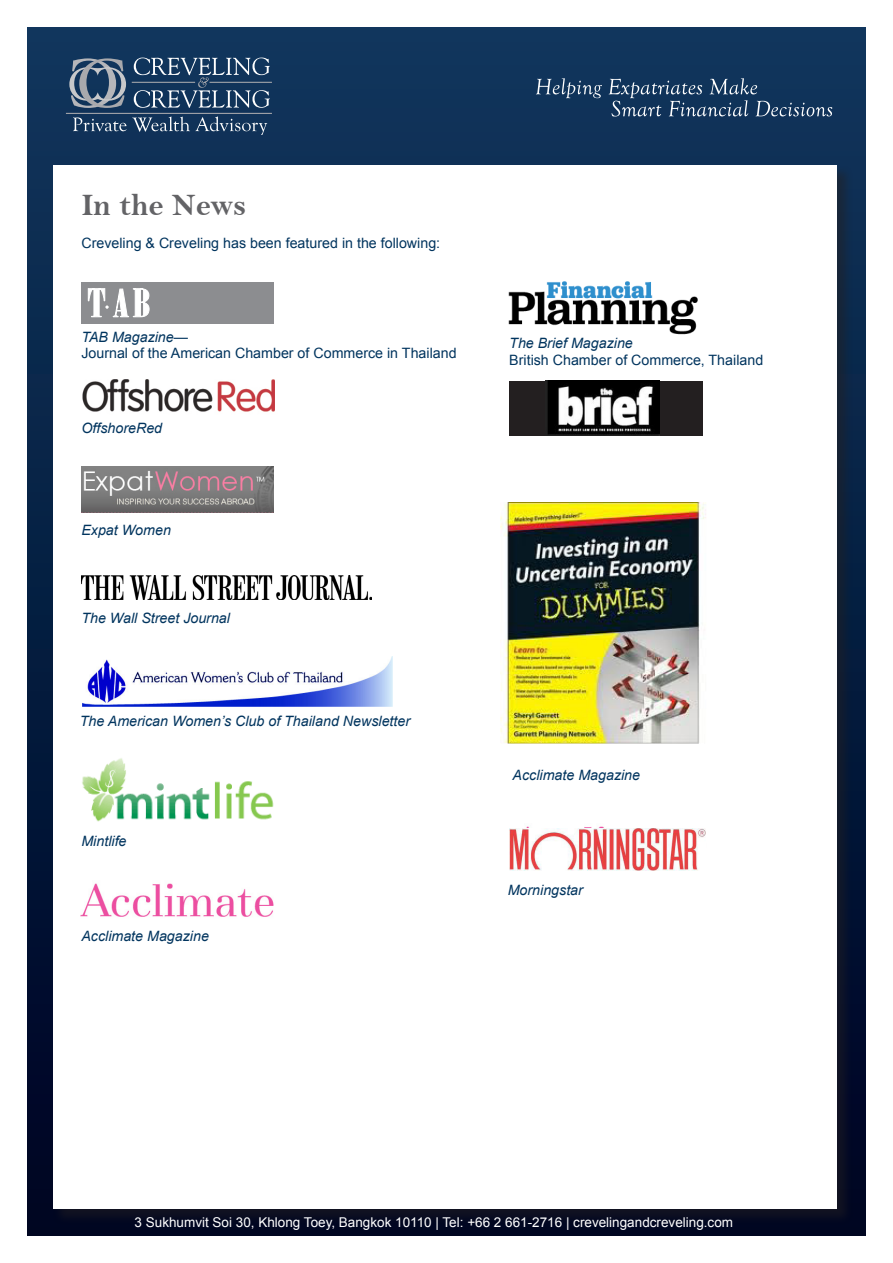
<style>
.page{position:relative;width:893px;height:1263px;background:#fff}
.page>*{position:absolute;margin:0;border:0;box-sizing:border-box;transform-origin:0 0}
.t1{font:31.5px "Bell MT Bold";color:#636366}
.t2{font:italic 14.25px "Arial";color:#00345e}
.t3{font:14.25px "Arial";color:#00345e}
.t4{font:13.5px "Arial";color:#fff}
.s1{font-style:normal}
</style>
<div class="page">
<div style="left:27px;top:27px;width:839px;height:1209px;background:linear-gradient(to bottom,#0f375d,#000322)"></div>
<div style="left:53px;top:165px;width:800px;height:1060px;background:#231f20;opacity:.5"></div>
<div style="left:54px;top:166px;width:783px;height:1043px;background:#fff"></div>
<svg style="left:69px;top:58px;width:57px;height:50px;background:#5d7087"></svg>
<hr style="left:132px;top:82px;width:63px;height:1px;background:#a8a9ad">
<hr style="left:210px;top:82px;width:62px;height:1px;background:#a8a9ad">
<hr style="left:66px;top:113px;width:206px;height:1px;background:#a8a9ad">
<svg style="left:134px;top:57px;width:136px;height:51px;background:#3a5777"></svg>
<svg style="left:73px;top:116px;width:194px;height:19px;background:#324f70"></svg>
<svg style="left:536px;top:78px;width:66px;height:20px"></svg>
<svg style="left:609px;top:78px;width:223px;height:38px;background:#2d4c6e"></svg>
<img style="left:82px;top:379px;width:193px;height:33px">
<img style="left:81px;top:466px;width:192px;height:46px">
<img style="left:81px;top:575px;width:290px;height:25px">
<img style="left:83px;top:657px;width:310px;height:50px">
<img style="left:82px;top:758px;width:192px;height:64px">
<img style="left:80px;top:883px;width:194px;height:34px">
<img style="left:500px;top:503px;width:206px;height:240px">
<img style="left:508px;top:281px;width:190px;height:54px">
<div style="left:509px;top:381px;width:193px;height:55px;background:#231f20"></div>
<img style="left:547px;top:381px;width:113px;height:55px">
<div style="left:81px;top:282px;width:192px;height:41px;background:#8c8d90"></div>
<svg style="left:88px;top:288px;width:61px;height:29px"></svg>
<img style="left:509px;top:828px;width:196px;height:43px">
<p class="t1" style="left:81px;top:186px;width:166px">In the News</p>
<p class="t3" style="left:81px;top:234px;width:360px">Creveling &amp; Creveling has been featured in the following:</p>
<p class="t2" style="left:81px;top:327px;width:108px">TAB Magazine<span class="s1">—</span></p>
<p class="t3" style="left:81px;top:344px;width:377px">Journal of the American Chamber of Commerce in Thailand</p>
<p class="t2" style="left:81px;top:419px;width:82px">OffshoreRed</p>
<p class="t2" style="left:81px;top:520px;width:91px">Expat Women</p>
<p class="t2" style="left:81px;top:609px;width:150px">The Wall Street Journal</p>
<p class="t2" style="left:80px;top:712px;width:332px">The American Women’s Club of Thailand Newsletter</p>
<p class="t2" style="left:81px;top:832px;width:47px">Mintlife</p>
<p class="t2" style="left:81px;top:926px;width:129px">Acclimate Magazine</p>
<p class="t2" style="left:509px;top:334px;width:125px">The Brief Magazine</p>
<p class="t3" style="left:509px;top:350px;width:255px">British Chamber of Commerce, Thailand</p>
<p class="t2" style="left:513px;top:765px;width:129px">Acclimate Magazine</p>
<p class="t2" style="left:508px;top:881px;width:77px">Morningstar</p>
<p class="t4" style="left:135px;top:1213px;width:600px">3 Sukhumvit Soi 30, Khlong Toey, Bangkok 10110 | Tel: +66 2 661-2716 | crevelingandcreveling.com</p>
</div>
